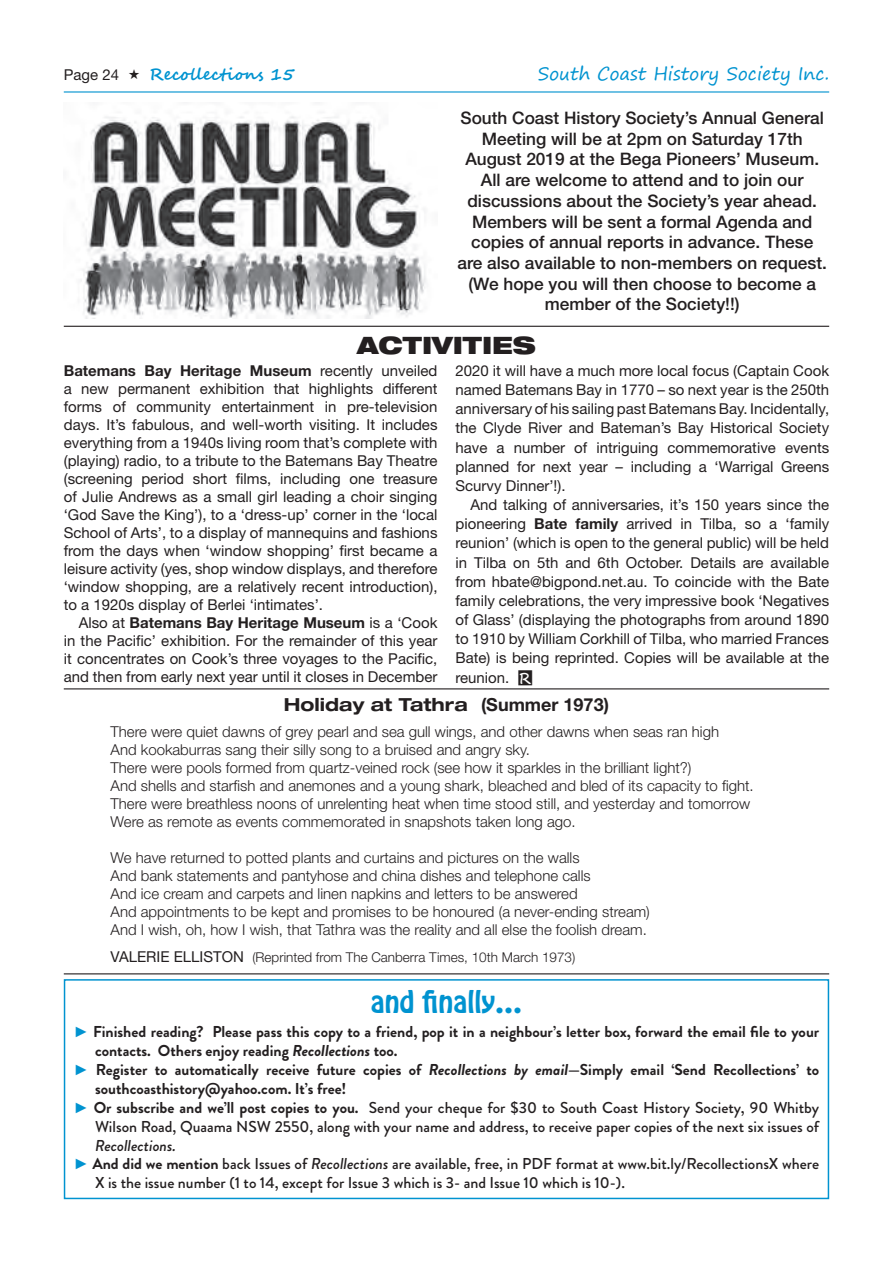
<style>
.page{position:relative;width:893px;height:1263px;background:#fff}
.page>*{position:absolute;margin:0;border:0;box-sizing:border-box;transform-origin:0 0}
.t1{font:27px "Hobo Std";color:#0093d0}
.t2{font:900 expanded 24px "Helvetica Neue";color:#231f20}
.t3{font:18px "Segoe Print";color:#0093d0}
.t4{font:700 expanded 18px "Helvetica Neue";color:#231f20}
.t5{font:500 17.25px/20.7px "Helvetica Neue";color:#231f20;text-align:center}
.t6{font:700 16.5px "Segoe Script";color:#0093d0}
.t7{font:500 15.75px "Brandon Grotesque";color:#231f20}
.t8{font:700 15.75px "Brandon Grotesque";color:#231f20}
.t9{font:italic 500 15.75px "Brandon Grotesque";color:#231f20}
.t10{font:15px/18px "Helvetica Neue";color:#231f20;text-align:justify}
.t11{font:300 15px/18px "Helvetica Neue";color:#231f20}
.t12{font:300 13.5px "Helvetica Neue";color:#231f20}
.s1{font-weight:700}
.s2{font-family:"WW Dings"}
.s3{font-stretch:normal}
.s4{font-weight:400;font-size:15px}
.s5{font-family:"Franklin Gothic";font-weight:600;font-size:15px;color:#0093d0}
.s6{font-style:italic}
</style>
<div class="page">
<hr style="left:64px;top:91px;width:765px;height:2px;background:#0093d0">
<hr style="left:64px;top:973px;width:765px;height:1px;background:#231f20">
<div style="left:64px;top:979px;width:765px;height:220px;border:2px solid #0093d0"></div>
<img style="left:80px;top:116px;width:346px;height:203px">
<hr style="left:64px;top:326px;width:765px;height:1px;background:#231f20">
<hr style="left:64px;top:688px;width:765px;height:1px;background:#231f20">
<p class="t10" style="left:64px;top:65px;width:57px">Page 24</p>
<p class="t6" style="left:149px;top:60px;width:147px">Recollections 15</p>
<p class="t3" style="left:538px;top:57px;width:293px">South Coast History Society Inc.</p>
<p class="t5" style="left:457px;top:107px;width:371px">South Coast History Society’s Annual General Meeting will be at 2pm on Saturday 17th August 2019 at the Bega Pioneers’ Museum.<br>All are welcome to attend and to join our discussions about the Society’s year ahead.<br>Members will be sent a formal Agenda and copies of annual reports in advance. These are also available to non-members on request. (We hope you will then choose to become a member of the Society!!)</p>
<h2 class="t2" style="left:357px;top:329px;width:180px">ACTIVITIES</h2>
<p class="t10" style="left:64px;top:361px;width:375px"><span class="s1">Batemans Bay Heritage Museum</span> recently unveiled a new permanent exhibition that highlights different forms of community entertainment in pre-television days. It’s fabulous, and well-worth visiting. It includes everything from a 1940s living room that’s complete with (playing) radio, to a tribute to the Batemans Bay Theatre (screening period short films, including one treasure of Julie Andrews as a small girl leading a choir singing ‘God Save the King’), to a ‘dress-up’ corner in the ‘local School of Arts’, to a display of mannequins and fashions from the days when ‘window shopping’ first became a leisure activity (yes, shop window displays, and therefore ‘window shopping, are a relatively recent introduction), to a 1920s display of Berlei ‘intimates’.</p>
<p class="t10" style="left:64px;top:614px;width:375px;text-indent:15px">Also at <span class="s1">Batemans Bay Heritage Museum</span> is a ‘Cook in the Pacific’ exhibition. For the remainder of this year it concentrates on Cook’s three voyages to the Pacific, and then from early next year until it closes in December</p>
<p class="t10" style="left:455px;top:361px;width:375px;line-height:19.2px">2020 it will have a much more local focus (Captain Cook named Batemans Bay in 1770 – so next year is the 250th anniversary of his sailing past Batemans Bay. Incidentally, the Clyde River and Bateman’s Bay Historical Society have a number of intriguing commemorative events planned for next year – including a ‘Warrigal Greens Scurvy Dinner’!).</p>
<p class="t10" style="left:455px;top:495px;width:375px;line-height:19.2px;text-indent:15px">And talking of anniversaries, it’s 150 years since the pioneering <span class="s1">Bate family</span> arrived in Tilba, so a ‘family reunion’ (which is open to the general public) will be held in Tilba on 5th and 6th October. Details are available from hbate@bigpond.net.au. To coincide with the Bate family celebrations, the very impressive book ‘Negatives of Glass’ (displaying the photographs from around 1890 to 1910 by William Corkhill of Tilba, who married Frances Bate) is being reprinted. Copies will be available at the reunion. <span class="s2">R</span></p>
<p class="t4" style="left:284px;top:693px;width:326px">Holiday at Tathra <span class="s3">(Summer 1973)</span></p>
<p class="t11" style="left:111px;top:722px;width:645px">There were quiet dawns of grey pearl and sea gull wings, and other dawns when seas ran high<br>And kookaburras sang their silly song to a bruised and angry sky.<br>There were pools formed from quartz-veined rock (see how it sparkles in the brilliant light?)<br>And shells and starfish and anemones and a young shark, bleached and bled of its capacity to fight.<br>There were breathless noons of unrelenting heat when time stood still, and yesterday and tomorrow Were as remote as events commemorated in snapshots taken long ago.</p>
<p class="t11" style="left:111px;top:848px;width:541px">We have returned to potted plants and curtains and pictures on the walls<br>And bank statements and pantyhose and china dishes and telephone calls<br>And ice cream and carpets and linen napkins and letters to be answered<br>And appointments to be kept and promises to be honoured (a never-ending stream)<br>And I wish, oh, how I wish, that Tathra was the reality and all else the foolish dream.</p>
<p class="t12" style="left:111px;top:948px;width:466px"><span class="s4">VALERIE ELLISTON</span> (Reprinted from The Canberra Times, 10th March 1973)</p>
<h1 class="t1" style="left:371px;top:983px;width:153px">and finally…</h1>
<p class="t8" style="left:74px;top:1021px;width:747px"><span class="s5">►</span> Finished reading? Please pass this copy to a friend, pop it in a neighbour’s letter box, forward the email file to your</p>
<p class="t8" style="left:95px;top:1039px;width:304px">contacts. Others enjoy reading <span class="s6">Recollections</span> too.</p>
<p class="t8" style="left:74px;top:1058px;width:747px"><span class="s5">►</span> Register to automatically receive future copies of <span class="s6">Recollections by email</span>—Simply email ‘Send Recollections’ to</p>
<p class="t8" style="left:95px;top:1077px;width:253px">southcoasthistory@yahoo.com. It’s free!</p>
<p class="t7" style="left:74px;top:1096px;width:747px"><span class="s5">►</span> <span class="s1">Or subscribe and we’ll post copies to you.</span> Send your cheque for $30 to South Coast History Society, 90 Whitby</p>
<p class="t7" style="left:95px;top:1115px;width:726px">Wilson Road, Quaama NSW 2550, along with your name and address, to receive paper copies of the next six issues of</p>
<p class="t9" style="left:95px;top:1134px;width:82px">Recollections.</p>
<p class="t7" style="left:74px;top:1153px;width:747px"><span class="s5">►</span> <span class="s1">And did we mention</span> back Issues of <span class="s6">Recollections</span> are available, free, in PDF format at www.bit.ly/RecollectionsX where</p>
<p class="t7" style="left:95px;top:1172px;width:531px">X is the issue number (1 to 14, except for Issue 3 which is 3- and Issue 10 which is 10-).</p>
</div>
